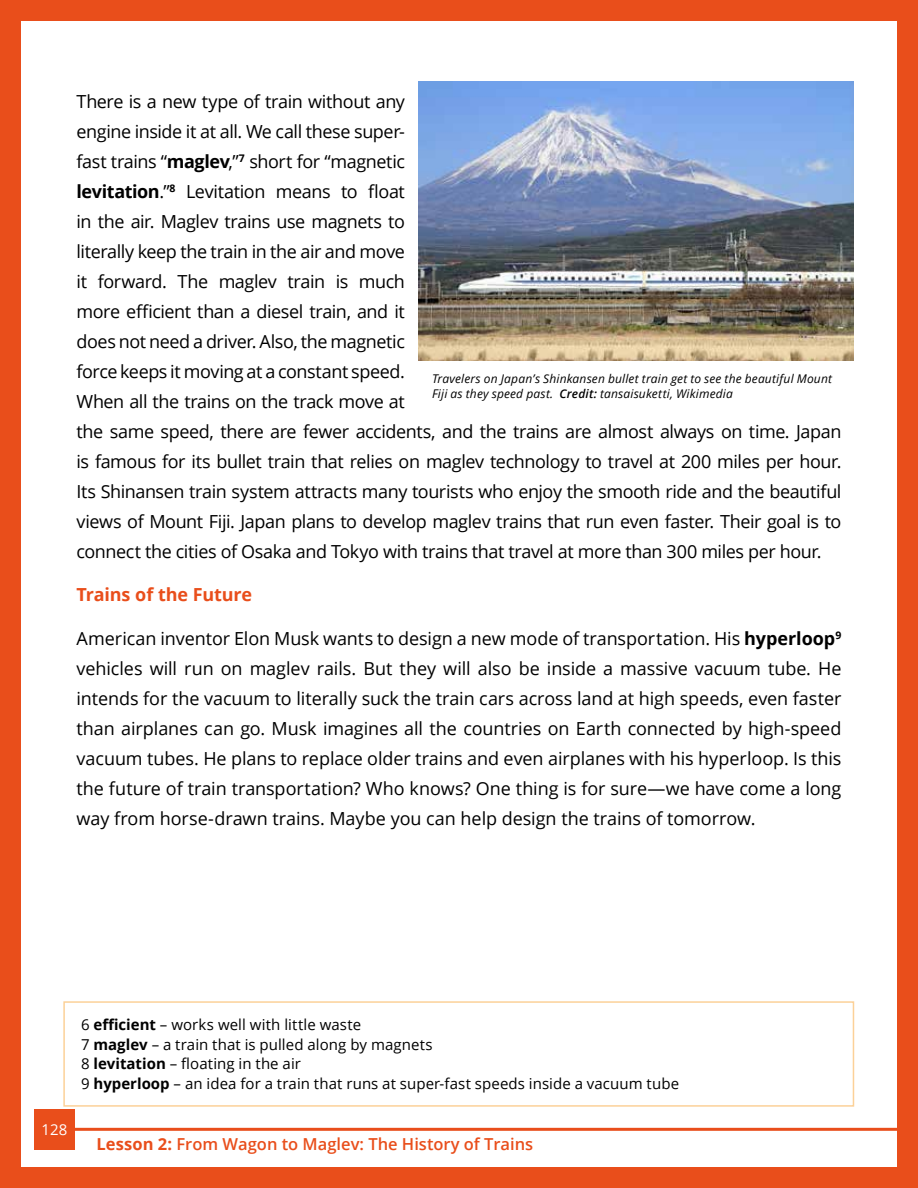
<style>
.page{position:relative;width:918px;height:1188px;background:#e94e1b}
.page>*{position:absolute;margin:0;border:0;box-sizing:border-box;transform-origin:0 0}
.t1{font:18px/30px "Open Sans";letter-spacing:-.025em;color:#000}
.t2{font:700 18px "Open Sans";letter-spacing:-.005em;color:#e94e1b}
.t3{font:600 16.5px "Open Sans";color:#e94e1b}
.t4{font:15px/19.5px "Open Sans";letter-spacing:.005em;color:#000}
.t5{font:15px "Open Sans";color:#fff}
.t6{font:italic 12px/14.4px "Open Sans";letter-spacing:.015em;color:#000}
.s1{font-weight:700}
.s2{font-weight:600}
</style>
<div class="page">
<div style="left:21px;top:21px;width:876px;height:1146px;background:#fff"></div>
<div style="left:34px;top:1109px;width:41px;height:41px;background:#e94e1b"></div>
<hr style="left:64px;top:1128px;width:854px;height:3px;background:#e94e1b">
<div style="left:63px;top:1001px;width:791px;height:106px;border:2px solid #fcd198"></div>
<img style="left:418px;top:81px;width:435px;height:280px">
<p class="t1" style="left:77px;top:86px;width:766px">There is a new type of train without any<br>engine inside it at all. We call these super-<br>fast trains “<span class="s1">maglev</span>,”<sup>7</sup> short for “magnetic<br><span class="s1">levitation</span>.”<sup>8</sup> Levitation means to float<br>in the air. Maglev trains use magnets to<br>literally keep the train in the air and move<br>it forward. The maglev train is much<br>more efficient than a diesel train, and it<br>does not need a driver. Also, the magnetic<br>force keeps it moving at a constant speed.<br>When all the trains on the track move at<br>the same speed, there are fewer accidents, and the trains are almost always on time. Japan is famous for its bullet train that relies on maglev technology to travel at 200 miles per hour.<br>Its Shinansen train system attracts many tourists who enjoy the smooth ride and the beautiful views of Mount Fiji. Japan plans to develop maglev trains that run even faster. Their goal is to connect the cities of Osaka and Tokyo with trains that travel at more than 300 miles per hour.</p>
<p class="t2" style="left:77px;top:582px;width:177px">Trains of the Future</p>
<p class="t1" style="left:77px;top:623px;width:766px;text-align:justify">American inventor Elon Musk wants to design a new mode of transportation. His <span class="s1">hyperloop</span><sup>9 </sup>vehicles will run on maglev rails. But they will also be inside a massive vacuum tube. He intends for the vacuum to literally suck the train cars across land at high speeds, even faster than airplanes can go. Musk imagines all the countries on Earth connected by high-speed vacuum tubes. He plans to replace older trains and even airplanes with his hyperloop. Is this the future of train transportation? Who knows? One thing is for sure—we have come a long way from horse-drawn trains. Maybe you can help design the trains of tomorrow.</p>
<p class="t6" style="left:432px;top:372px;width:402px">Travelers on Japan’s Shinkansen bullet train get to see the beautiful Mount<br>Fiji as they speed past. <span class="s2">Credit:</span> tansaisuketti, Wikimedia</p>
<p class="t5" style="left:42px;top:1119px;width:27px">128</p>
<p class="t4" style="left:81px;top:1015px;width:600px">6 <span class="s1">efficient</span> – works well with little waste<br>7 <span class="s1">maglev</span> – a train that is pulled along by magnets<br>8 <span class="s1">levitation</span> – floating in the air<br>9 <span class="s1">hyperloop</span> – an idea for a train that runs at super-fast speeds inside a vacuum tube</p>
<p class="t3" style="left:97px;top:1132px;width:438px"><span class="s1">Lesson 2:</span> From Wagon to Maglev: The History of Trains</p>
</div>
